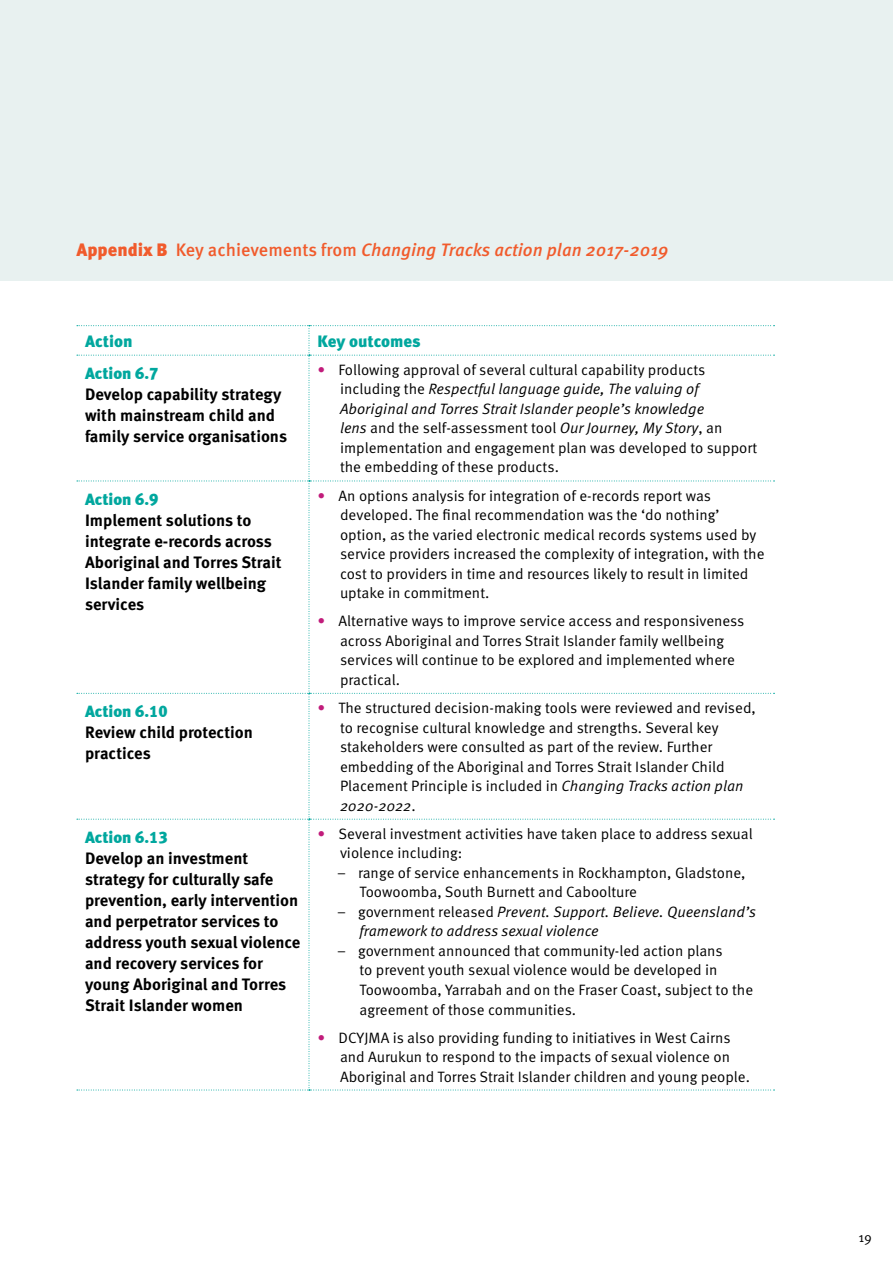
<style>
.page{position:relative;width:893px;height:1263px;background:#fff}
.page>*{position:absolute;margin:0;border:0;box-sizing:border-box;transform-origin:0 0}
.t1{font:italic 500 18px "Meta OT";color:#f15b2c}
.t2{font:700 16.5px/21px "Meta OT";color:#000}
.t3{font:16.5px "Meta Black LF";color:#00a79e}
.t4{font:900 16.5px "Meta OT";color:#00a79e}
.t5{font:15px/19.5px "Meta OT Norm";color:#000}
.t6{font:15px/19.5px "Meta OT Norm Ita";color:#000}
.t7{font:13.5px "Meta OT Norm";color:#000}
.s1{font-weight:900;font-style:normal}
.s2{font-style:normal}
.s3{color:#c11c7b}
.s4{font-family:"Meta OT Norm"}
.s5{font-family:"Meta OT Norm Ita"}
</style>
<div class="page">
<div style="left:0;top:0;width:893px;height:281px;background:#e8f1f0"></div>
<svg style="left:77px;top:325px;width:697px;height:766px"></svg>
<p class="t1" style="left:77px;top:239px;width:593px"><span class="s1">Appendix B</span> <span class="s2">Key achievements from</span> Changing Tracks action plan 2017-2019</p>
<p class="t4" style="left:85px;top:331px;width:49px">Action</p>
<p class="t4" style="left:317px;top:331px;width:105px">Key outcomes</p>
<p class="t3" style="left:85px;top:363px;width:75px">Action 6.7</p>
<p class="t2" style="left:85px;top:384px;width:204px">Develop capability strategy with mainstream child and family service organisations</p>
<p class="t5" style="left:317px;top:360px;width:389px"><span class="s3">•</span> Following approval of several cultural capability products</p>
<p class="t6" style="left:340px;top:380px;width:366px"><span class="s4">including the</span> Respectful language guide, The valuing of<br>Aboriginal and Torres Strait Islander people’s knowledge</p>
<p class="t5" style="left:340px;top:419px;width:419px"><span class="s5">lens</span> and the self-assessment tool <span class="s5">Our Journey, My Story</span>, an implementation and engagement plan was developed to support the embedding of these products.</p>
<p class="t3" style="left:85px;top:489px;width:75px">Action 6.9</p>
<p class="t2" style="left:85px;top:510px;width:198px">Implement solutions to integrate e-records across<br>Aboriginal and Torres Strait<br>Islander family wellbeing services</p>
<p class="t5" style="left:340px;top:486px;width:426px;text-indent:-22px"><span class="s3">•</span> An options analysis for integration of e-records report was developed. The final recommendation was the ‘do nothing’ option, as the varied electronic medical records systems used by service providers increased the complexity of integration, with the cost to providers in time and resources likely to result in limited uptake in commitment.</p>
<p class="t5" style="left:340px;top:611px;width:406px;text-indent:-22px"><span class="s3">•</span> Alternative ways to improve service access and responsiveness across Aboriginal and Torres Strait Islander family wellbeing services will continue to be explored and implemented where practical.</p>
<p class="t3" style="left:85px;top:701px;width:84px">Action 6.10</p>
<p class="t2" style="left:85px;top:722px;width:169px">Review child protection practices</p>
<p class="t5" style="left:340px;top:698px;width:417px;text-indent:-22px"><span class="s3">•</span> The structured decision-making tools were reviewed and revised, to recognise cultural knowledge and strengths. Several key stakeholders were consulted as part of the review. Further embedding of the Aboriginal and Torres Strait Islander Child Placement Principle is included in <span class="s5">Changing Tracks action plan</span></p>
<p class="t6" style="left:340px;top:796px;width:77px">2020-2022<span class="s4">.</span></p>
<p class="t3" style="left:85px;top:827px;width:84px">Action 6.13</p>
<p class="t2" style="left:85px;top:848px;width:217px">Develop an investment strategy for culturally safe prevention, early intervention and perpetrator services to address youth sexual violence and recovery services for young Aboriginal and Torres<br>Strait Islander women</p>
<p class="t5" style="left:340px;top:824px;width:414px;text-indent:-22px"><span class="s3">•</span> Several investment activities have taken place to address sexual violence including:</p>
<p class="t5" style="left:359px;top:863px;width:387px;text-indent:-22px">– range of service enhancements in Rockhampton, Gladstone,<br>Toowoomba, South Burnett and Caboolture</p>
<p class="t6" style="left:359px;top:902px;width:398px;text-indent:-22px"><span class="s4">– government released</span> Prevent. Support. Believe. Queensland’s framework to address sexual violence</p>
<p class="t5" style="left:359px;top:941px;width:395px;text-indent:-22px">– government announced that community-led action plans<br>to prevent youth sexual violence would be developed in Toowoomba, Yarrabah and on the Fraser Coast, subject to the agreement of those communities.</p>
<p class="t5" style="left:340px;top:1028px;width:411px;text-indent:-22px"><span class="s3">•</span> DCYJMA is also providing funding to initiatives in West Cairns and Aurukun to respond to the impacts of sexual violence on<br>Aboriginal and Torres Strait Islander children and young people.</p>
<p class="t7" style="left:858px;top:1229px;width:15px">19</p>
</div>
